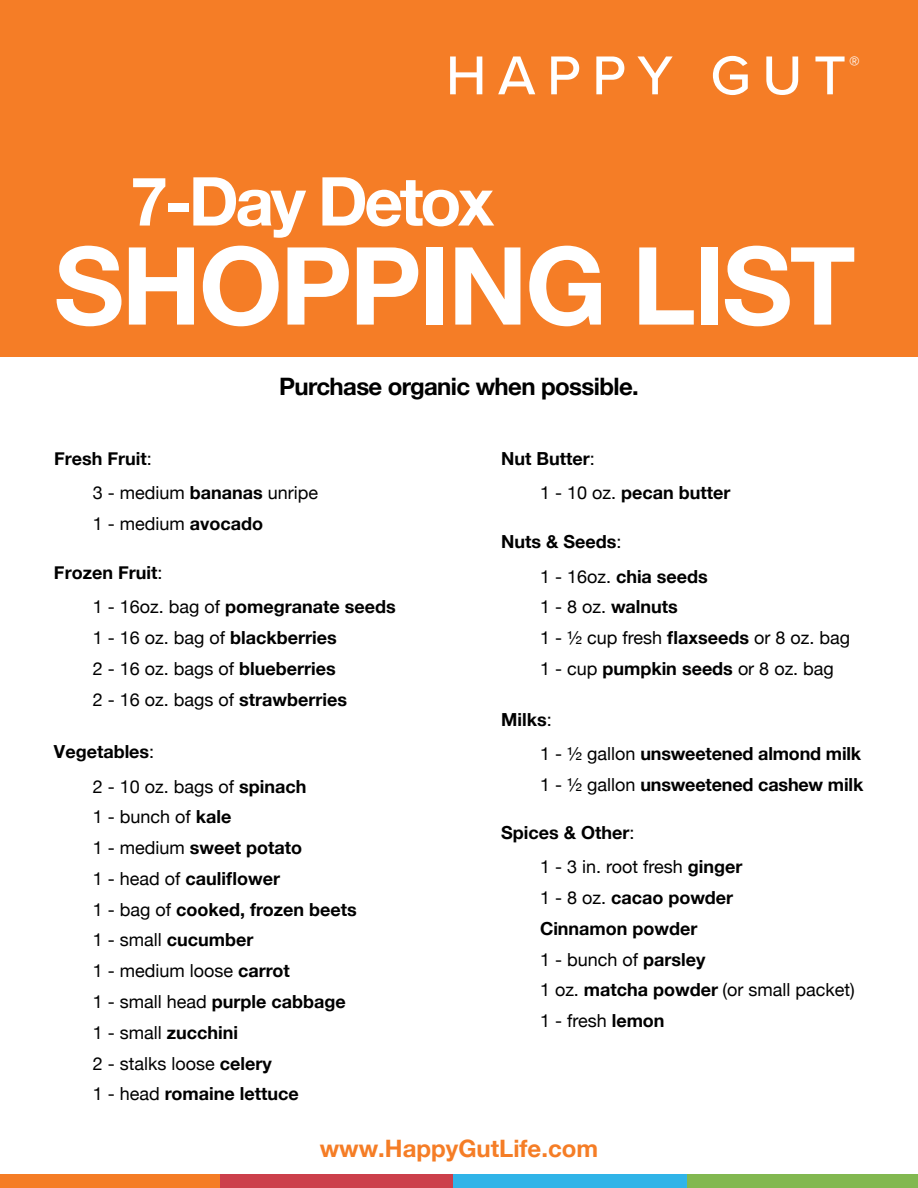
<style>
.page{position:relative;width:918px;height:1188px;background:#fff}
.page>*{position:absolute;margin:0;border:0;box-sizing:border-box;transform-origin:0 0}
.t1{font:700 108px "Helvetica Neue";letter-spacing:-.025em;color:#fff}
.t2{font:700 67.5px "Helvetica Neue";letter-spacing:-.05em;color:#fff}
.t3{font:700 24px "Helvetica Neue";letter-spacing:-.025em;color:#000}
.t4{font:700 24px "Helvetica Neue";color:#f57d26}
.t5{font:21.6px "Proxima Nova";color:#fff}
.t6{font:700 18px/30.8px "Helvetica Neue";color:#000}
.t7{font:18px/30.8px "Helvetica Neue";color:#000}
.s1{font-weight:400}
.s2{font-weight:700}
</style>
<div class="page">
<div style="left:0;top:0;width:918px;height:356px;background:#f57d26"></div>
<svg style="left:450px;top:56px;width:32px;height:38px"></svg>
<svg style="left:498px;top:56px;width:37px;height:38px"></svg>
<svg style="left:551px;top:56px;width:28px;height:38px"></svg>
<svg style="left:596px;top:56px;width:28px;height:38px"></svg>
<svg style="left:637px;top:56px;width:36px;height:38px"></svg>
<svg style="left:713px;top:56px;width:35px;height:39px"></svg>
<svg style="left:766px;top:56px;width:32px;height:39px"></svg>
<svg style="left:815px;top:56px;width:30px;height:38px"></svg>
<div style="left:0;top:1174px;width:220px;height:14px;background:#f57d26"></div>
<div style="left:220px;top:1174px;width:234px;height:14px;background:#cc3f4b"></div>
<div style="left:454px;top:1174px;width:233px;height:14px;background:#30b4e8"></div>
<div style="left:687px;top:1174px;width:231px;height:14px;background:#82b850"></div>
<h2 class="t2" style="left:130px;top:160px;width:365px">7-Day Detox</h2>
<p class="t5" style="left:849px;top:51px;width:12px">®</p>
<h1 class="t1" style="left:54px;top:219px;width:803px">SHOPPING LIST</h1>
<h3 class="t3" style="left:279px;top:372px;width:361px">Purchase organic when possible.</h3>
<p class="t6" style="left:54px;top:443px;width:99px">Fresh Fruit<span class="s1">:</span></p>
<p class="t7" style="left:93px;top:478px;width:227px">3 - medium <span class="s2">bananas</span> unripe<br>1 - medium <span class="s2">avocado</span></p>
<p class="t6" style="left:93px;top:555px;width:304px;line-height:34.2px;text-indent:-39px">Frozen Fruit<span class="s1">:<br>1 - 16oz. bag of</span> pomegranate seeds</p>
<p class="t7" style="left:93px;top:623px;width:256px">1 - 16 oz. bag of <span class="s2">blackberries<br></span>2 - 16 oz. bags of <span class="s2">blueberries<br></span>2 - 16 oz. bags of <span class="s2">strawberries</span></p>
<p class="t6" style="left:93px;top:734px;width:215px;line-height:34.2px;text-indent:-39px">Vegetables<span class="s1">:<br>2 - 10 oz. bags of</span> spinach</p>
<p class="t6" style="left:93px;top:801px;width:266px"><span class="s1">1 - bunch of</span> kale<br><span class="s1">1 - medium</span> sweet potato<br><span class="s1">1 - head of</span> cauliflower<br><span class="s1">1 - bag of</span> cooked, frozen beets<br><span class="s1">1 - small</span> cucumber<br><span class="s1">1 - medium loose</span> carrot<br><span class="s1">1 - small head</span> purple cabbage<br><span class="s1">1 - small</span> zucchini<br><span class="s1">2 - stalks loose</span> celery<br><span class="s1">1 - head</span> romaine lettuce</p>
<p class="t6" style="left:540px;top:441px;width:192px;line-height:34.2px;text-indent:-39px">Nut Butter<span class="s1">:<br>1 - 10 oz.</span> pecan butter</p>
<p class="t6" style="left:540px;top:524px;width:169px;line-height:34.2px;text-indent:-39px">Nuts &amp; Seeds<span class="s1">:<br>1 - 16oz.</span> chia seeds</p>
<p class="t7" style="left:540px;top:593px;width:312px">1 - 8 oz. <span class="s2">walnuts<br></span>1 - ½ cup fresh <span class="s2">flaxseeds</span> or 8 oz. bag<br>1 - cup <span class="s2">pumpkin seeds</span> or 8 oz. bag</p>
<p class="t6" style="left:540px;top:702px;width:323px;line-height:34.2px;text-indent:-39px">Milks<span class="s1">:<br>1 - ½ gallon</span> unsweetened almond milk</p>
<p class="t6" style="left:540px;top:769px;width:325px"><span class="s1">1 - ½ gallon</span> unsweetened cashew milk</p>
<p class="t6" style="left:540px;top:815px;width:204px;line-height:34.2px;text-indent:-39px">Spices &amp; Other<span class="s1">:<br>1 - 3 in. root fresh</span> ginger</p>
<p class="t6" style="left:540px;top:882px;width:316px"><span class="s1">1 - 8 oz.</span> cacao powder<br>Cinnamon powder<br><span class="s1">1 - bunch of</span> parsley<br><span class="s1">1 oz.</span> matcha powder <span class="s1">(or small packet)<br>1 - fresh</span> lemon</p>
<h3 class="t4" style="left:320px;top:1134px;width:280px">www.HappyGutLife.com</h3>
</div>
